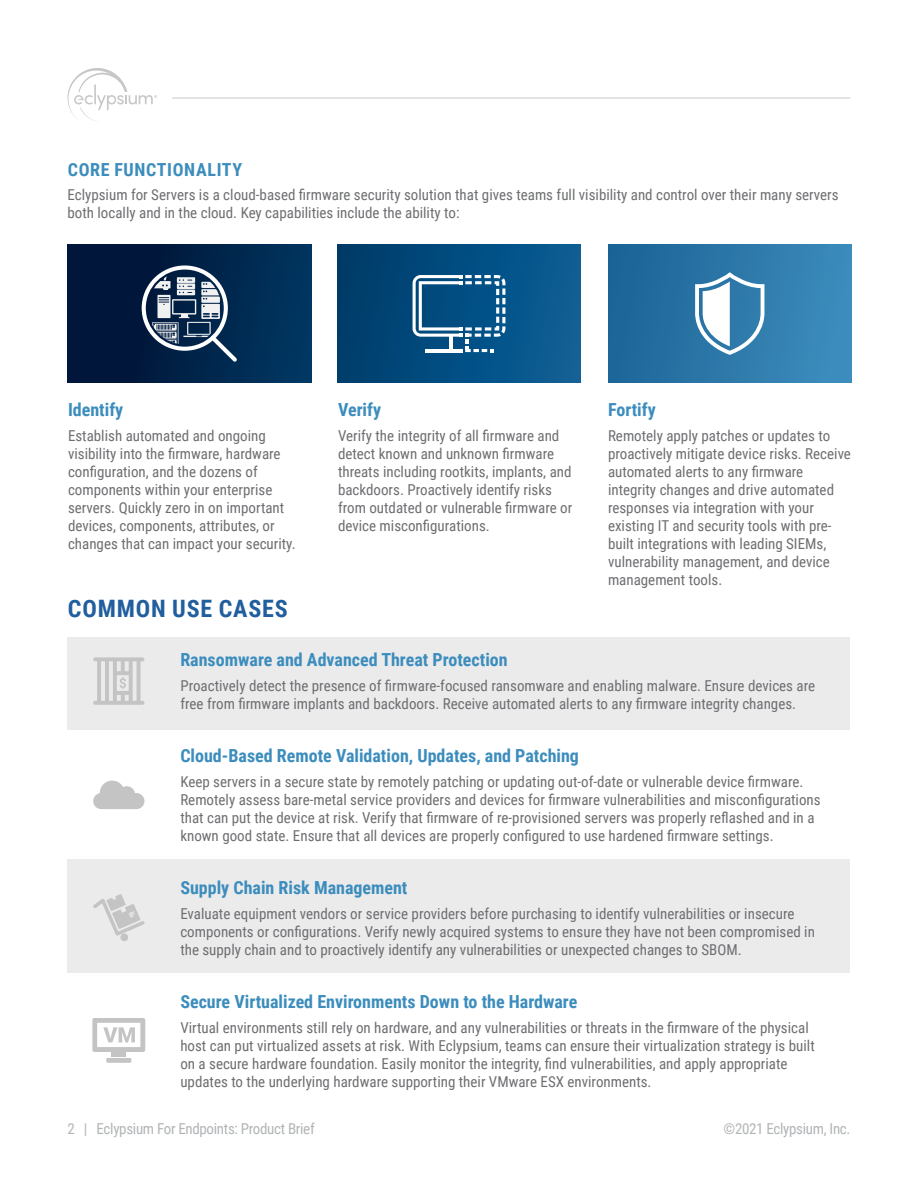
<style>
.page{position:relative;width:918px;height:1188px;background:#fff}
.page>*{position:absolute;margin:0;border:0;box-sizing:border-box;transform-origin:0 0}
.t1{font:700 24px "Roboto Condensed";letter-spacing:.035em;color:#215e9e}
.t2{font:700 18px "Roboto Condensed";color:#3c8dbd}
.t3{font:700 18px "Roboto Condensed";letter-spacing:.035em;color:#3c8dbd}
.t4{font:15px/18px "Roboto Condensed";color:#6d6e71}
.t5{font:15px "Roboto Condensed";letter-spacing:-.02em;color:#b1b4b6}
</style>
<div class="page">
<div style="left:68px;top:637px;width:782px;height:92px;background:#ebebec"></div>
<svg style="left:68px;top:68px;width:89px;height:53px"></svg>
<hr style="left:172px;top:98px;width:678px;height:1px;background:#c7c8ca">
<div style="left:68px;top:244px;width:243px;height:139px;background:linear-gradient(to right,#001033,#00345e)"></div>
<svg style="left:142px;top:265px;width:95px;height:97px"></svg>
<div style="left:337px;top:244px;width:244px;height:139px;background:linear-gradient(to right,#003d6b,#0e6198)"></div>
<svg style="left:413px;top:275px;width:92px;height:77px"></svg>
<hr style="left:425px;top:349px;width:37px;height:3px;background:#fff">
<div style="left:608px;top:244px;width:244px;height:139px;background:linear-gradient(to right,#1b6397,#3d8dbd)"></div>
<svg style="left:695px;top:272px;width:70px;height:83px"></svg>
<svg style="left:93px;top:657px;width:51px;height:48px"></svg>
<svg style="left:93px;top:780px;width:51px;height:29px"></svg>
<div style="left:68px;top:859px;width:782px;height:114px;background:#ebebec"></div>
<div style="left:111px;top:1050px;width:15px;height:6px;background:#c4c4c4"></div>
<div style="left:106px;top:1058px;width:25px;height:5px;background:#c4c4c4"></div>
<svg style="left:92px;top:1018px;width:53px;height:34px"></svg>
<svg style="left:93px;top:894px;width:51px;height:47px"></svg>
<p class="t3" style="left:68px;top:156px;width:176px">CORE FUNCTIONALITY</p>
<p class="t4" style="left:68px;top:185px;width:773px">Eclypsium for Servers is a cloud-based firmware security solution that gives teams full visibility and control over their many servers both locally and in the cloud. Key capabilities include the ability to:</p>
<p class="t2" style="left:68px;top:397px;width:57px">Identify</p>
<p class="t4" style="left:68px;top:426px;width:229px">Establish automated and ongoing visibility into the firmware, hardware configuration, and the dozens of components within your enterprise servers. Quickly zero in on important devices, components, attributes, or changes that can impact your security.</p>
<p class="t2" style="left:338px;top:397px;width:45px">Verify</p>
<p class="t4" style="left:338px;top:426px;width:236px">Verify the integrity of all firmware and detect known and unknown firmware threats including rootkits, implants, and backdoors. Proactively identify risks from outdated or vulnerable firmware or device misconfigurations.</p>
<p class="t2" style="left:608px;top:397px;width:49px">Fortify</p>
<p class="t4" style="left:608px;top:426px;width:244px">Remotely apply patches or updates to proactively mitigate device risks. Receive automated alerts to any firmware integrity changes and drive automated responses via integration with your existing IT and security tools with pre&shy;built integrations with leading SIEMs, vulnerability management, and device management tools.</p>
<h1 class="t1" style="left:68px;top:591px;width:221px">COMMON USE CASES</h1>
<p class="t2" style="left:180px;top:647px;width:329px">Ransomware and Advanced Threat Protection</p>
<p class="t4" style="left:180px;top:676px;width:636px">Proactively detect the presence of firmware-focused ransomware and enabling malware. Ensure devices are free from firmware implants and backdoors. Receive automated alerts to any firmware integrity changes.</p>
<p class="t2" style="left:180px;top:743px;width:400px">Cloud-Based Remote Validation, Updates, and Patching</p>
<p class="t4" style="left:180px;top:772px;width:642px">Keep servers in a secure state by remotely patching or updating out-of-date or vulnerable device firmware.<br>Remotely assess bare-metal service providers and devices for firmware vulnerabilities and misconfigurations that can put the device at risk. Verify that firmware of re-provisioned servers was properly reflashed and in a known good state. Ensure that all devices are properly configured to use hardened firmware settings.</p>
<p class="t2" style="left:180px;top:875px;width:229px">Supply Chain Risk Management</p>
<p class="t4" style="left:180px;top:904px;width:636px">Evaluate equipment vendors or service providers before purchasing to identify vulnerabilities or insecure components or configurations. Verify newly acquired systems to ensure they have not been compromised in the supply chain and to proactively identify any vulnerabilities or unexpected changes to SBOM.</p>
<p class="t2" style="left:180px;top:989px;width:399px">Secure Virtualized Environments Down to the Hardware</p>
<p class="t4" style="left:180px;top:1018px;width:636px">Virtual environments still rely on hardware, and any vulnerabilities or threats in the firmware of the physical host can put virtualized assets at risk. With Eclypsium, teams can ensure their virtualization strategy is built on a secure hardware foundation. Easily monitor the integrity, find vulnerabilities, and apply appropriate updates to the underlying hardware supporting their VMware ESX environments.</p>
<p class="t5" style="left:68px;top:1118px;width:249px">2 | Eclypsium For Endpoints: Product Brief</p>
<p class="t5" style="left:724px;top:1118px;width:128px">©2021 Eclypsium, Inc.</p>
</div>
